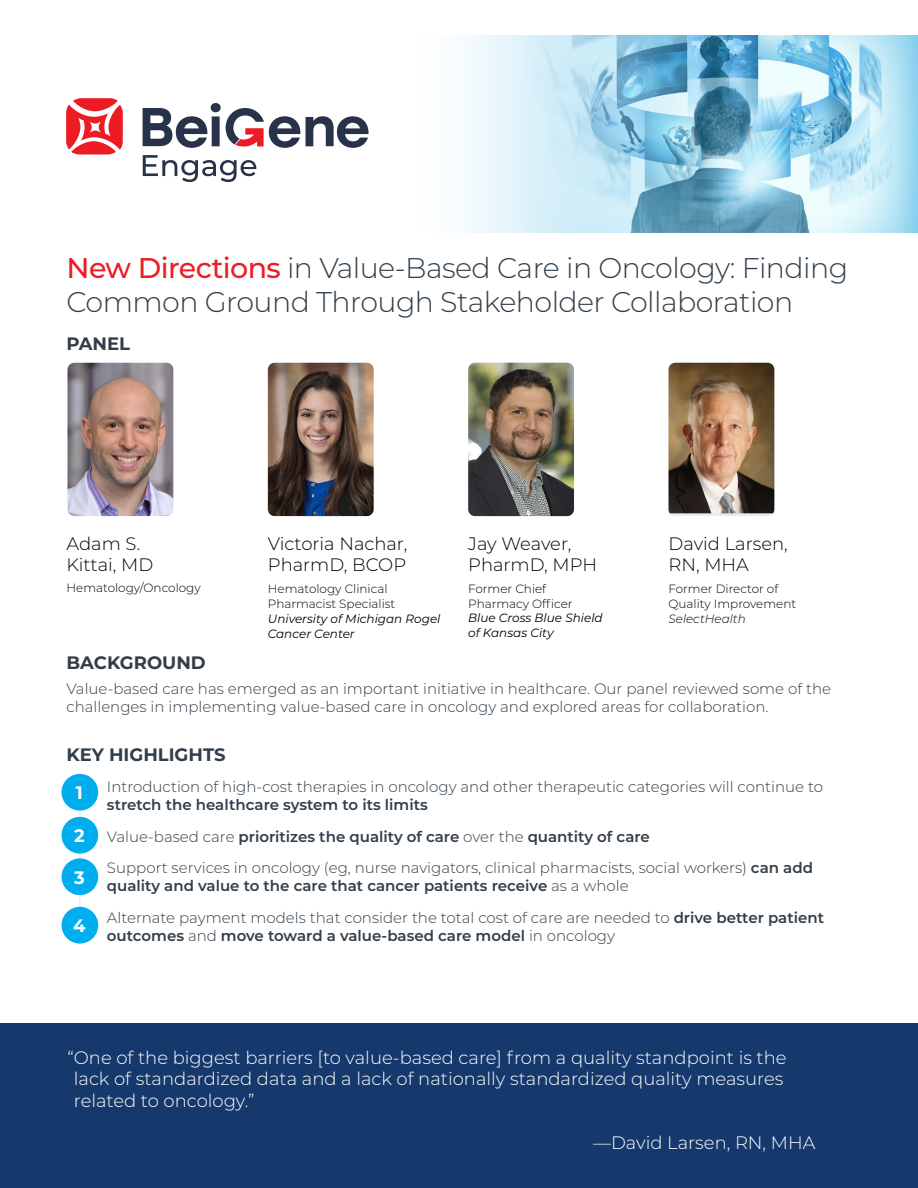
<style>
.page{position:relative;width:918px;height:1188px;background:#fff}
.page>*{position:absolute;margin:0;border:0;box-sizing:border-box;transform-origin:0 0}
.t1{font:300 28.5px/34.2px "Montserrat";letter-spacing:-.02em;color:#313e49}
.t2{font:300 18px/21.6px "Montserrat";color:#fff}
.t3{font:300 18px/21.6px "Montserrat";color:#000}
.t4{font:700 18px "Montserrat";color:#313e49}
.t5{font:700 18px "Montserrat";color:#fff}
.t6{font:300 15px/31.5px "Montserrat";color:#313e49}
.t7{font:600 15px "Montserrat";color:#313e49}
.t8{font:300 12px/15px "Montserrat";color:#000}
.t9{font:italic 12px/15px "Montserrat";color:#000}
.t10{font:italic 300 12px "Montserrat";color:#000}
.s1{font-weight:500;color:#ed1d24}
.s2{font-weight:600}
.s3{font-weight:300}
</style>
<div class="page">
<hr style="left:79px;top:781px;width:2px;height:148px;background:#e8ebf0">
<div style="left:0;top:1024px;width:918px;height:164px;background:#15396c"></div>
<div style="left:62px;top:774px;width:36px;height:37px;background:#00aeef;border-radius:50%"></div>
<div style="left:62px;top:817px;width:36px;height:37px;background:#00aeef;border-radius:50%"></div>
<div style="left:62px;top:858px;width:36px;height:37px;background:#00aeef;border-radius:50%"></div>
<div style="left:62px;top:907px;width:36px;height:37px;background:#00aeef;border-radius:50%"></div>
<img style="left:468px;top:363px;width:106px;height:153px">
<img style="left:669px;top:363px;width:105px;height:150px">
<img style="left:268px;top:363px;width:106px;height:153px">
<img style="left:142px;top:35px;width:776px;height:197px">
<svg style="left:66px;top:98px;width:57px;height:57px"></svg>
<svg style="left:143px;top:103px;width:226px;height:45px"></svg>
<svg style="left:143px;top:155px;width:113px;height:27px"></svg>
<img style="left:68px;top:363px;width:105px;height:153px">
<h1 class="t1" style="left:66px;top:250px;width:783px"><span class="s1">New Directions</span> in Value-Based Care in Oncology: Finding<br>Common Ground Through Stakeholder Collaboration</h1>
<p class="t4" style="left:66px;top:331px;width:65px">PANEL</p>
<p class="t3" style="left:66px;top:532px;width:88px">Adam S.<br>Kittai, MD</p>
<p class="t8" style="left:66px;top:580px;width:136px">Hematology/Oncology</p>
<p class="t3" style="left:268px;top:532px;width:141px">Victoria Nachar,<br>PharmD, BCOP</p>
<p class="t8" style="left:268px;top:581px;width:129px">Hematology Clinical<br>Pharmacist Specialist</p>
<p class="t9" style="left:268px;top:611px;width:174px">University of Michigan Rogel<br>Cancer Center</p>
<p class="t3" style="left:468px;top:532px;width:130px">Jay Weaver,<br>PharmD, MPH</p>
<p class="t8" style="left:468px;top:581px;width:106px">Former Chief<br>Pharmacy Officer</p>
<p class="t9" style="left:468px;top:610px;width:136px;line-height:14.4px">Blue Cross Blue Shield of Kansas City</p>
<p class="t3" style="left:669px;top:532px;width:121px">David Larsen,<br>RN, MHA</p>
<p class="t8" style="left:669px;top:581px;width:129px">Former Director of<br>Quality Improvement</p>
<p class="t10" style="left:669px;top:610px;width:79px">SelectHealth</p>
<p class="t4" style="left:66px;top:650px;width:141px">BACKGROUND</p>
<p class="t6" style="left:66px;top:679px;width:766px;line-height:18px">Value-based care has emerged as an important initiative in healthcare. Our panel reviewed some of the challenges in implementing value-based care in oncology and explored areas for collaboration.</p>
<p class="t4" style="left:66px;top:741px;width:161px">KEY HIGHLIGHTS</p>
<p class="t6" style="left:107px;top:771px;width:718px">Introduction of high-cost therapies in oncology and other therapeutic categories will continue to</p>
<p class="t6" style="left:107px;top:789px;width:708px"><span class="s2">stretch the healthcare system to its limits<br></span>Value-based care <span class="s2">prioritizes the quality of care</span> over the <span class="s2">quantity of care<br></span>Support services in oncology (eg, nurse navigators, clinical pharmacists, social workers) <span class="s2">can add</span></p>
<p class="t6" style="left:107px;top:870px;width:719px"><span class="s2">quality and value to the care that cancer patients receive</span> as a whole<br>Alternate payment models that consider the total cost of care are needed to <span class="s2">drive better patient</span></p>
<p class="t7" style="left:107px;top:925px;width:510px">outcomes <span class="s3">and</span> move toward a value-based care model <span class="s3">in oncology</span></p>
<p class="t5" style="left:76px;top:780px;width:9px">1</p>
<p class="t5" style="left:74px;top:823px;width:12px">2</p>
<p class="t5" style="left:74px;top:865px;width:12px">3</p>
<p class="t5" style="left:73px;top:913px;width:14px">4</p>
<p class="t2" style="left:74px;top:1046px;width:714px;text-indent:-6px">“One of the biggest barriers [to value-based care] from a quality standpoint is the lack of standardized data and a lack of nationally standardized quality measures related to oncology.”</p>
<p class="t2" style="left:593px;top:1131px;width:224px">—David Larsen, RN, MHA</p>
</div>
